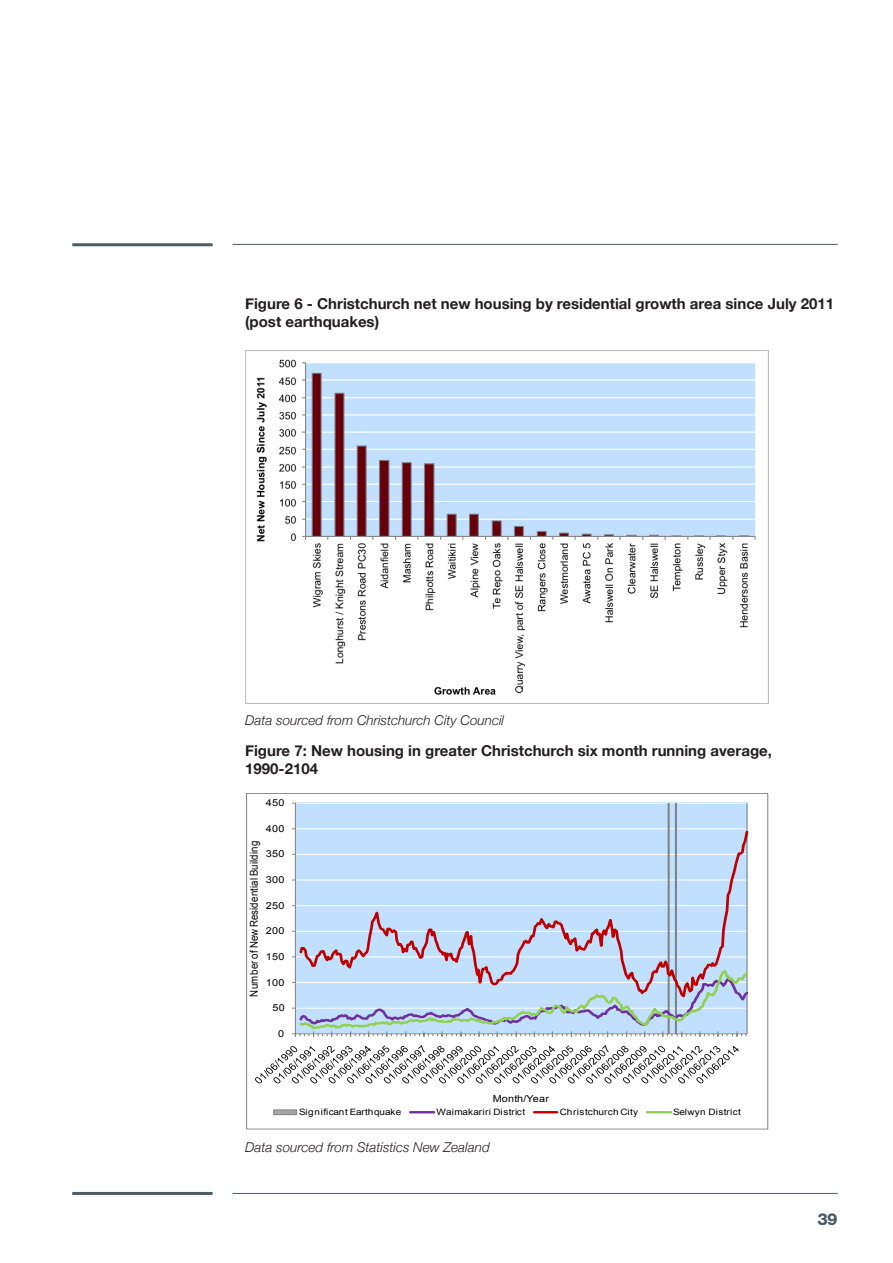
<style>
.page{position:relative;width:893px;height:1263px;background:#fff}
.page>*{position:absolute;margin:0;border:0;box-sizing:border-box;transform-origin:0 0}
.t1{font:800 16.5px "Helvetica Neue LT Std";color:#4c5c65}
.t2{font:700 15px/18px "Helvetica Neue";color:#231f20}
.t3{font:italic 300 13.5px "Helvetica Neue";color:#231f20}
.t4{font:10.8px "Arial";letter-spacing:.025em;color:#000;scale:.88 1}
.t5{font:9.6px "Arial";letter-spacing:.025em;color:#000;scale:1.13 1}
.t6{font:8.85px "Arial";letter-spacing:.03em;color:#000;scale:1.13 1}
.t7{font:8.85px "Arial";letter-spacing:-.005em;color:#000;scale:1.13 1}
</style>
<div class="page">
<hr style="left:232px;top:244px;width:606px;height:1px;background:#4c5c65">
<hr style="left:72px;top:243px;width:141px;height:3px;background:#4c5c65">
<div style="left:295px;top:803px;width:452px;height:231px;background:#c1e0ff"></div>
<hr style="left:295px;top:956px;width:452px;height:1px;background:#fff">
<hr style="left:295px;top:931px;width:452px;height:1px;background:#fff">
<hr style="left:295px;top:905px;width:452px;height:1px;background:#fff">
<hr style="left:295px;top:879px;width:452px;height:1px;background:#fff">
<hr style="left:295px;top:854px;width:452px;height:1px;background:#fff">
<hr style="left:295px;top:828px;width:452px;height:1px;background:#fff">
<hr style="left:295px;top:803px;width:452px;height:1px;background:#fff">
<div style="left:668px;top:803px;width:2px;height:231px;border:1px solid #7f7f7f"></div>
<div style="left:675px;top:803px;width:2px;height:231px;border:1px solid #7f7f7f"></div>
<hr style="left:746px;top:803px;width:1px;height:231px;background:#868686">
<hr style="left:295px;top:803px;width:1px;height:231px;background:#868686">
<svg style="left:298px;top:829px;width:451px;height:139px"></svg>
<svg style="left:292px;top:968px;width:457px;height:69px"></svg>
<svg style="left:255px;top:1045px;width:484px;height:38px"></svg>
<div style="left:274px;top:1110px;width:22px;height:5px;background:#a6a6a6"></div>
<div style="left:273px;top:1109px;width:24px;height:6px;border:1px solid #7f7f7f"></div>
<hr style="left:410px;top:1111px;width:24px;height:2px;background:#7030a0">
<hr style="left:534px;top:1111px;width:23px;height:2px;background:#c00000">
<hr style="left:647px;top:1111px;width:24px;height:2px;background:#92d050">
<img style="left:245px;top:350px;width:523px;height:354px">
<hr style="left:72px;top:1192px;width:141px;height:3px;background:#4c5c65">
<hr style="left:232px;top:1193px;width:606px;height:1px;background:#4c5c65">
<p class="t2" style="left:245px;top:295px;width:590px">Figure 6 - Christchurch net new housing by residential growth area since July 2011 (post earthquakes)</p>
<p class="t3" style="left:245px;top:710px;width:260px">Data sourced from Christchurch City Council</p>
<p class="t2" style="left:245px;top:742px;width:528px">Figure 7: New housing in greater Christchurch six month running average,<br>1990-2104</p>
<p class="t5" style="left:266px;top:796px;width:18px">450</p>
<p class="t5" style="left:266px;top:822px;width:18px">400</p>
<p class="t4" style="left:247px;top:996px;width:179px;rotate:-90deg">Number of New Residential Building</p>
<p class="t5" style="left:266px;top:847px;width:18px">350</p>
<p class="t5" style="left:266px;top:873px;width:18px">300</p>
<p class="t5" style="left:266px;top:899px;width:18px">250</p>
<p class="t5" style="left:266px;top:925px;width:18px">200</p>
<p class="t5" style="left:266px;top:950px;width:18px">150</p>
<p class="t5" style="left:266px;top:976px;width:18px">100</p>
<p class="t5" style="left:272px;top:1002px;width:12px">50</p>
<p class="t5" style="left:278px;top:1027px;width:7px">0</p>
<p class="t5" style="left:493px;top:1092px;width:51px">Month/Year</p>
<p class="t7" style="left:299px;top:1106px;width:92px">Significant Earthquake</p>
<p class="t6" style="left:436px;top:1106px;width:80px">Waimakariri District</p>
<p class="t6" style="left:560px;top:1106px;width:71px">Christchurch City</p>
<p class="t6" style="left:673px;top:1106px;width:62px">Selwyn District</p>
<p class="t3" style="left:245px;top:1137px;width:246px">Data sourced from Statistics New Zealand</p>
<p class="t1" style="left:817px;top:1209px;width:22px">39</p>
</div>
